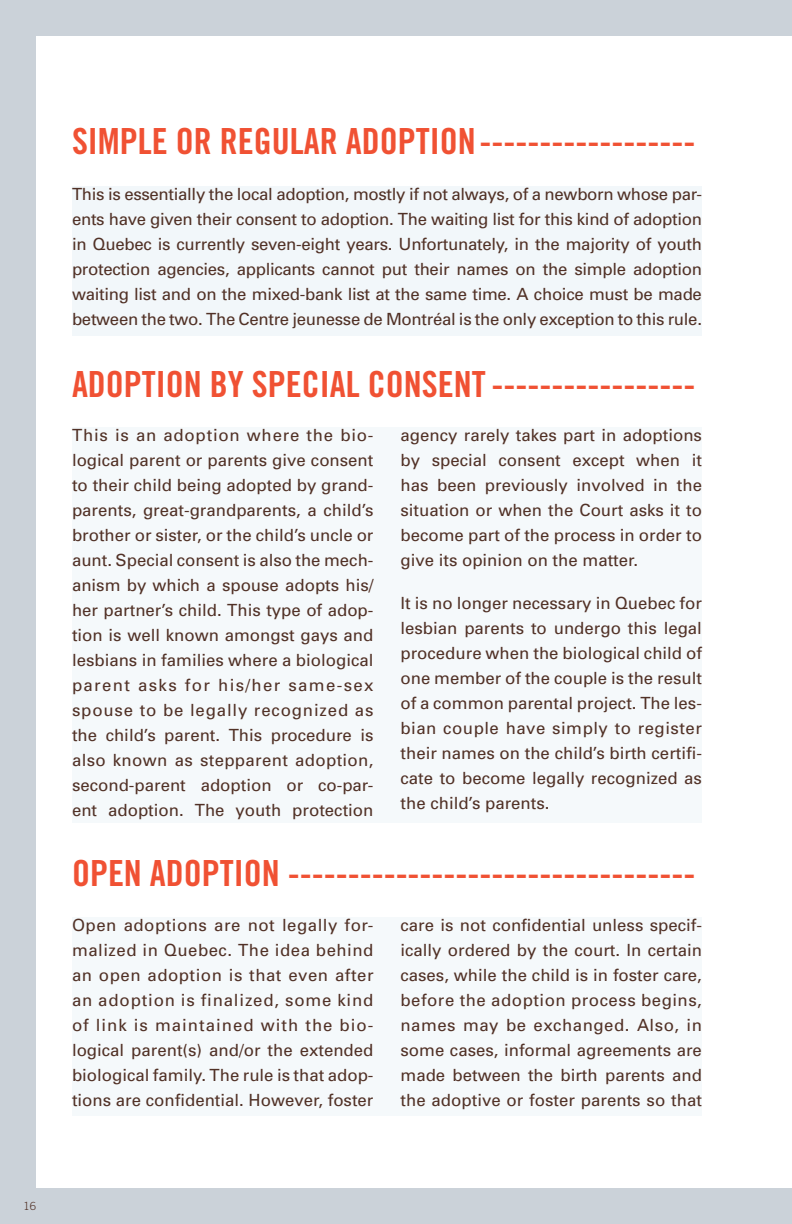
<style>
.page{position:relative;width:792px;height:1224px;background:#fff}
.page>*{position:absolute;margin:0;border:0;box-sizing:border-box;transform-origin:0 0}
.t1{font:36px "Trade Gothic Bold Cond Twenty";color:#f05133}
.t2{font:16.8px/25px "Univers";color:#513126;text-align:justify}
.t3{font:300 11.2px "Trade Gothic";color:#513126}
</style>
<div class="page">
<div style="left:0;top:0;width:792px;height:36px;background:#cbd2d9"></div>
<div style="left:0;top:1188px;width:792px;height:36px;background:#cbd2d9"></div>
<div style="left:0;top:17px;width:36px;height:1185px;background:#cbd2d9"></div>
<div style="left:72px;top:427px;width:630px;height:396px;background:#f5f9fb"></div>
<div style="left:72px;top:917px;width:630px;height:199px;background:#f5f9fb"></div>
<div style="left:72px;top:186px;width:630px;height:149px;background:#f2f7fa"></div>
<h1 class="t1" style="left:72px;top:119px;width:625px">SIMPLE OR REGULAR ADOPTION------------------</h1>
<p class="t2" style="left:72px;top:181px;width:632px">This is essentially the local adoption, mostly if not always, of a newborn whose par&shy;ents have given their consent to adoption. The waiting list for this kind of adoption in Quebec is currently seven-eight years. Unfortunately, in the majority of youth protection agencies, applicants cannot put their names on the simple adoption waiting list and on the mixed-bank list at the same time. A choice must be made between the two. The Centre jeunesse de Montréal is the only exception to this rule.</p>
<h1 class="t1" style="left:72px;top:362px;width:625px">ADOPTION BY SPECIAL CONSENT -----------------</h1>
<p class="t2" style="left:72px;top:422px;width:303px">This is an adoption where the bio&shy;logical parent or parents give consent to their child being adopted by grand&shy;parents, great-grandparents, a child’s brother or sister, or the child’s uncle or aunt. Special consent is also the mech&shy;anism by which a spouse adopts his/ her partner’s child. This type of adop&shy;tion is well known amongst gays and lesbians in families where a biological parent asks for his/her same-sex spouse to be legally recognized as the child’s parent. This procedure is also known as stepparent adoption, second-parent adoption or co-par&shy;ent adoption. The youth protection</p>
<p class="t2" style="left:401px;top:422px;width:303px">agency rarely takes part in adoptions by special consent except when it has been previously involved in the situation or when the Court asks it to become part of the process in order to give its opinion on the matter.</p>
<p class="t2" style="left:400px;top:590px;width:303px">It is no longer necessary in Quebec for lesbian parents to undergo this legal procedure when the biological child of one member of the couple is the result of a common parental project. The les&shy;bian couple have simply to register their names on the child’s birth certifi&shy;cate to become legally recognized as the child’s parents.</p>
<h1 class="t1" style="left:72px;top:851px;width:625px">OPEN ADOPTION ----------------------------------</h1>
<p class="t2" style="left:72px;top:912px;width:303px">Open adoptions are not legally for&shy;malized in Quebec. The idea behind an open adoption is that even after an adoption is finalized, some kind of link is maintained with the bio&shy;logical parent(s) and/or the extended biological family. The rule is that adop&shy;tions are confidential. However, foster</p>
<p class="t2" style="left:400px;top:912px;width:303px">care is not confidential unless specif&shy;ically ordered by the court. In certain cases, while the child is in foster care, before the adoption process begins, names may be exchanged. Also, in some cases, informal agreements are made between the birth parents and the adoptive or foster parents so that</p>
<p class="t3" style="left:24px;top:1199px;width:14px">16</p>
</div>
